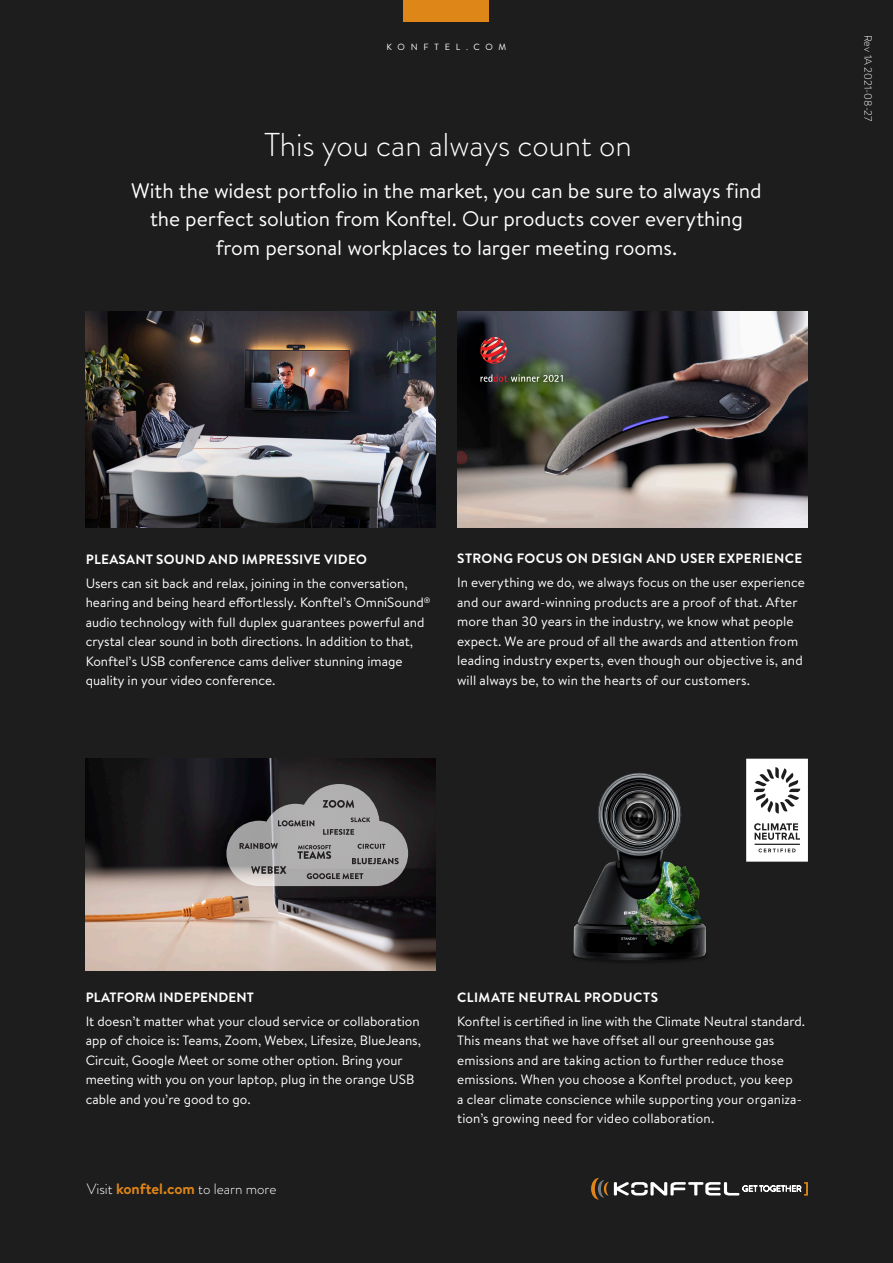
<style>
.page{position:relative;width:893px;height:1263px;background:#1d1d1d}
.page>*{position:absolute;margin:0;border:0;box-sizing:border-box;transform-origin:0 0}
.Underrubrik_1{font:300 33px "Brandon Grotesque";color:#fff}
.t1{font:21px/28.5px "Brandon Text";letter-spacing:-.005em;color:#fff;text-align:center}
.Underrubrik_1-2{font:300 15px "Brandon Grotesque";color:#fff}
.Underrubrik_puff{font:13.5px/19.5px "Brandon Text";letter-spacing:.005em;color:#fff}
.Brödtext{font:13.5px/19.5px "Brandon Text";color:#fff}
.t2{font:700 13.5px "Brandon Text";letter-spacing:.03em;color:#fff}
.Underrubrik_puff-2{font:700 13.5px "Brandon Grotesque";letter-spacing:.02em;color:#fff}
.t3{font:700 13.5px "Brandon Text";letter-spacing:.01em;color:#fff}
.Ingress{font:300 10.5px "Brandon Text";color:#fff}
.t4{font:9px "Brandon Grotesque";letter-spacing:.635em;color:#fff}
.s1{font-family:"Brandon Text";font-weight:700;color:#df8619}
</style>
<div class="page">
<div style="left:404px;top:0;width:85px;height:21px;background:#df8619"></div>
<svg style="left:591px;top:1178px;width:217px;height:21px"></svg>
<img style="left:86px;top:311px;width:350px;height:216px">
<img style="left:457px;top:311px;width:351px;height:216px">
<img style="left:573px;top:773px;width:133px;height:189px">
<svg style="left:746px;top:759px;width:62px;height:103px"></svg>
<img style="left:85px;top:759px;width:351px;height:212px">
<svg style="left:226px;top:784px;width:182px;height:102px"></svg>
<svg style="left:480px;top:374px;width:83px;height:8px"></svg>
<svg style="left:480px;top:337px;width:27px;height:27px"></svg>
<p class="t4" style="left:387px;top:41px;width:121px">KONFTEL.COM</p>
<p class="Ingress" style="left:875px;top:35px;width:88px;rotate:90deg">Rev 1A 2021-08-27</p>
<p class="Underrubrik_1" style="left:264px;top:122px;width:369px">This you can always count on</p>
<p class="t1" style="left:131px;top:175px;width:632px">With the widest portfolio in the market, you can be sure to always find the perfect solution from Konftel. Our products cover everything from personal workplaces to larger meeting rooms.</p>
<p class="Underrubrik_puff-2" style="left:86px;top:550px;width:283px">PLEASANT SOUND AND IMPRESSIVE VIDEO</p>
<p class="Underrubrik_puff" style="left:86px;top:573px;width:346px">Users can sit back and relax, joining in the conversation, hearing and being heard effortlessly. Konftel’s OmniSound<sup>® </sup>audio technology with full duplex guarantees powerful and crystal clear sound in both directions. In addition to that, Konftel’s USB conference cams deliver stunning image quality in your video conference.</p>
<p class="t2" style="left:457px;top:549px;width:347px">STRONG FOCUS ON DESIGN AND USER EXPERIENCE</p>
<p class="Underrubrik_puff" style="left:457px;top:572px;width:349px">In everything we do, we always focus on the user experience and our award-winning products are a proof of that. After more than 30 years in the industry, we know what people expect. We are proud of all the awards and attention from leading industry experts, even though our objective is, and will always be, to win the hearts of our customers.</p>
<p class="t3" style="left:86px;top:988px;width:170px">PLATFORM INDEPENDENT</p>
<p class="Brödtext" style="left:86px;top:1011px;width:337px">It doesn’t matter what your cloud service or collaboration app of choice is: Teams, Zoom, Webex, Lifesize, BlueJeans, Circuit, Google Meet or some other option. Bring your meeting with you on your laptop, plug in the orange USB cable and you’re good to go.</p>
<p class="Underrubrik_1-2" style="left:87px;top:1178px;width:191px">Visit <span class="s1">konftel.com</span> to learn more</p>
<p class="t2" style="left:457px;top:988px;width:202px">CLIMATE NEUTRAL PRODUCTS</p>
<p class="Underrubrik_puff" style="left:457px;top:1011px;width:350px">Konftel is certified in line with the Climate Neutral standard.<br>This means that we have offset all our greenhouse gas emissions and are taking action to further reduce those emissions. When you choose a Konftel product, you keep<br>a clear climate conscience while supporting your organiza&shy;tion’s growing need for video collaboration.</p>
</div>
